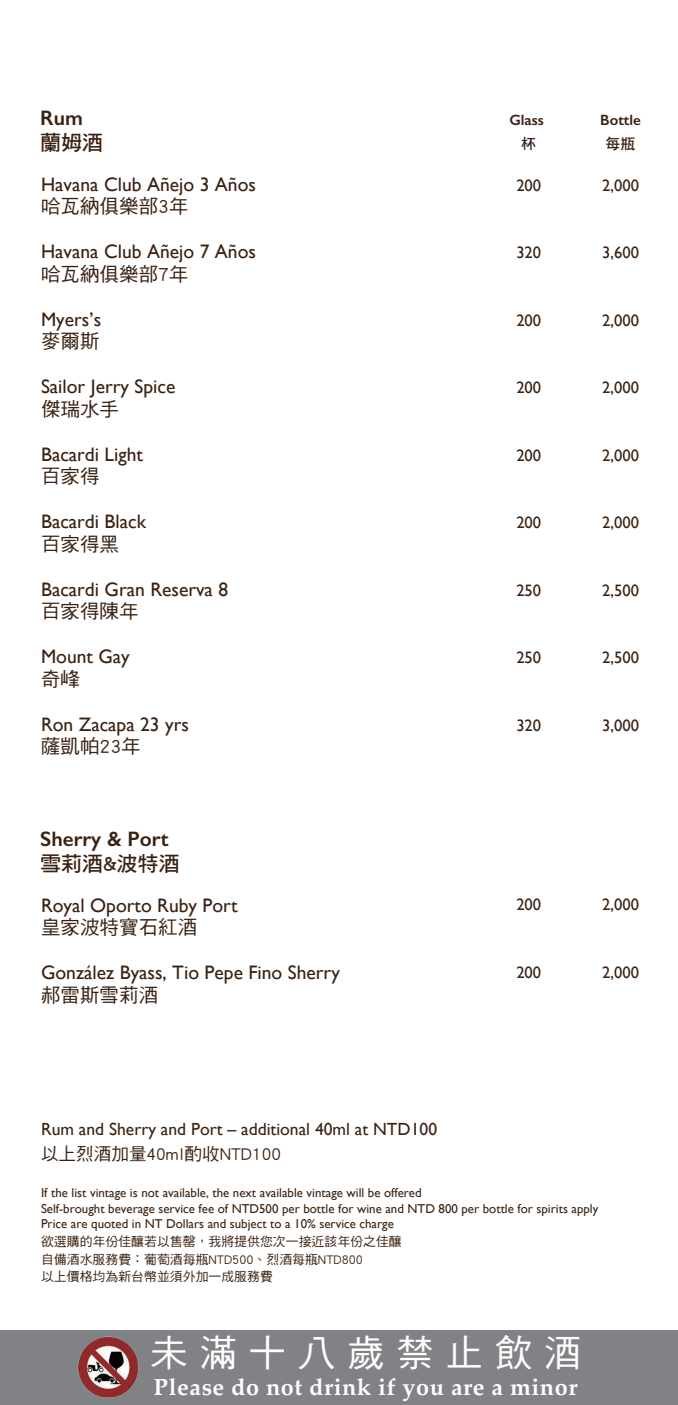
<style>
.page{position:relative;width:678px;height:1405px;background:#fff}
.page>*{position:absolute;margin:0;border:0;box-sizing:border-box;transform-origin:0 0}
.t1{font:37.2px "DF Hei Std W5";letter-spacing:.325em;color:#fff}
.t2{font:700 23.4px "Palatino";letter-spacing:.025em;color:#fff}
.t3{font:600 21px "Gill Sans";color:#3a2111}
.t4{font:21px "DF Hei Std W7";color:#3a2111}
.t5{font:19.5px "Gill Sans";color:#3a2111}
.t6{font:19.5px "DF Hei Std W5";color:#3a2111}
.t7{font:17.55px "Gill Sans";color:#3c2311}
.t8{font:17.55px "DF Hei Std W5";color:#3c2311}
.t9{font:16.5px "Gill Sans";color:#3a2111}
.t10{font:600 15px "Gill Sans";color:#3a2111}
.t11{font:15px "DF Hei Std W7";color:#3a2111}
.t12{font:12.9px/15.5px "Gill Sans";color:#3c2311}
.t13{font:12.9px/17.7px "DF Hei Std W5";color:#3c2311}
</style>
<div class="page">
<div style="left:0;top:1330px;width:677px;height:74px;background:#808285"></div>
<h3 class="t3" style="left:40px;top:105px;width:44px">Rum</h3>
<h3 class="t4" style="left:40px;top:131px;width:64px">蘭姆酒</h3>
<h3 class="t5" style="left:41px;top:172px;width:216px">Havana Club Añejo 3 Años</h3>
<h3 class="t6" style="left:41px;top:195px;width:149px">哈瓦納俱樂部3年</h3>
<h3 class="t5" style="left:41px;top:240px;width:216px">Havana Club Añejo 7 Años</h3>
<h3 class="t6" style="left:41px;top:263px;width:149px">哈瓦納俱樂部7年</h3>
<h3 class="t5" style="left:41px;top:307px;width:62px">Myers’s</h3>
<h3 class="t6" style="left:41px;top:330px;width:60px">麥爾斯</h3>
<h3 class="t5" style="left:41px;top:375px;width:136px">Sailor Jerry Spice</h3>
<h3 class="t6" style="left:41px;top:398px;width:80px">傑瑞水手</h3>
<h3 class="t5" style="left:41px;top:442px;width:103px">Bacardi Light</h3>
<h3 class="t6" style="left:41px;top:466px;width:60px">百家得</h3>
<h3 class="t5" style="left:41px;top:510px;width:106px">Bacardi Black</h3>
<h3 class="t6" style="left:41px;top:533px;width:80px">百家得黑</h3>
<h3 class="t5" style="left:41px;top:578px;width:188px">Bacardi Gran Reserva 8</h3>
<h3 class="t6" style="left:41px;top:601px;width:99px">百家得陳年</h3>
<h3 class="t5" style="left:41px;top:645px;width:90px">Mount Gay</h3>
<h3 class="t6" style="left:41px;top:668px;width:40px">奇峰</h3>
<h3 class="t5" style="left:41px;top:713px;width:149px">Ron Zacapa 23 yrs</h3>
<h3 class="t6" style="left:41px;top:736px;width:101px">薩凱帕23年</h3>
<h3 class="t3" style="left:40px;top:826px;width:130px">Sherry &amp; Port</h3>
<h3 class="t4" style="left:40px;top:852px;width:141px">雪莉酒&amp;波特酒</h3>
<h3 class="t5" style="left:41px;top:893px;width:198px">Royal Oporto Ruby Port</h3>
<h3 class="t6" style="left:41px;top:916px;width:158px">皇家波特寶石紅酒</h3>
<h3 class="t5" style="left:41px;top:961px;width:300px">González Byass, Tio Pepe Fino Sherry</h3>
<h3 class="t6" style="left:41px;top:984px;width:119px">郝雷斯雪莉酒</h3>
<h3 class="t7" style="left:41px;top:1119px;width:397px">Rum and Sherry and Port – additional 40ml at NTD100</h3>
<h3 class="t8" style="left:41px;top:1143px;width:241px">以上烈酒加量40ml酌收NTD100</h3>
<p class="t10" style="left:509px;top:110px;width:36px">Glass</p>
<p class="t11" style="left:521px;top:135px;width:16px">杯</p>
<p class="t10" style="left:600px;top:110px;width:42px">Bottle</p>
<p class="t11" style="left:605px;top:135px;width:31px">每瓶</p>
<p class="t9" style="left:516px;top:175px;width:26px">200</p>
<p class="t9" style="left:601px;top:175px;width:38px">2,000</p>
<p class="t9" style="left:516px;top:243px;width:26px">320</p>
<p class="t9" style="left:601px;top:243px;width:38px">3,600</p>
<p class="t9" style="left:516px;top:310px;width:26px">200</p>
<p class="t9" style="left:601px;top:310px;width:38px">2,000</p>
<p class="t9" style="left:516px;top:378px;width:26px">200</p>
<p class="t9" style="left:601px;top:378px;width:38px">2,000</p>
<p class="t9" style="left:516px;top:445px;width:26px">200</p>
<p class="t9" style="left:601px;top:445px;width:38px">2,000</p>
<p class="t9" style="left:516px;top:513px;width:26px">200</p>
<p class="t9" style="left:601px;top:513px;width:38px">2,000</p>
<p class="t9" style="left:516px;top:580px;width:26px">250</p>
<p class="t9" style="left:601px;top:580px;width:38px">2,500</p>
<p class="t9" style="left:516px;top:648px;width:26px">250</p>
<p class="t9" style="left:601px;top:648px;width:38px">2,500</p>
<p class="t9" style="left:516px;top:715px;width:26px">320</p>
<p class="t9" style="left:601px;top:715px;width:38px">3,000</p>
<p class="t9" style="left:516px;top:895px;width:26px">200</p>
<p class="t9" style="left:516px;top:962px;width:26px">200</p>
<p class="t9" style="left:601px;top:895px;width:38px">2,000</p>
<p class="t9" style="left:601px;top:962px;width:38px">2,000</p>
<p class="t12" style="left:41px;top:1185px;width:558px">If the list vintage is not available, the next available vintage will be offered<br>Self-brought beverage service fee of NTD500 per bottle for wine and NTD 800 per bottle for spirits apply<br>Price are quoted in NT Dollars and subject to a 10% service charge</p>
<p class="t13" style="left:41px;top:1232px;width:362px">欲選購的年份佳釀若以售罄，我將提供您次一接近該年份之佳釀自備酒水服務費：葡萄酒每瓶NTD500、烈酒每瓶NTD800<br>以上價格均為新台幣並須外加一成服務費</p>
<h1 class="t1" style="left:150px;top:1332px;width:432px">未滿十八歲禁止飲酒</h1>
<h2 class="t2" style="left:154px;top:1366px;width:424px">Please do not drink if you are a minor</h2>
</div>
